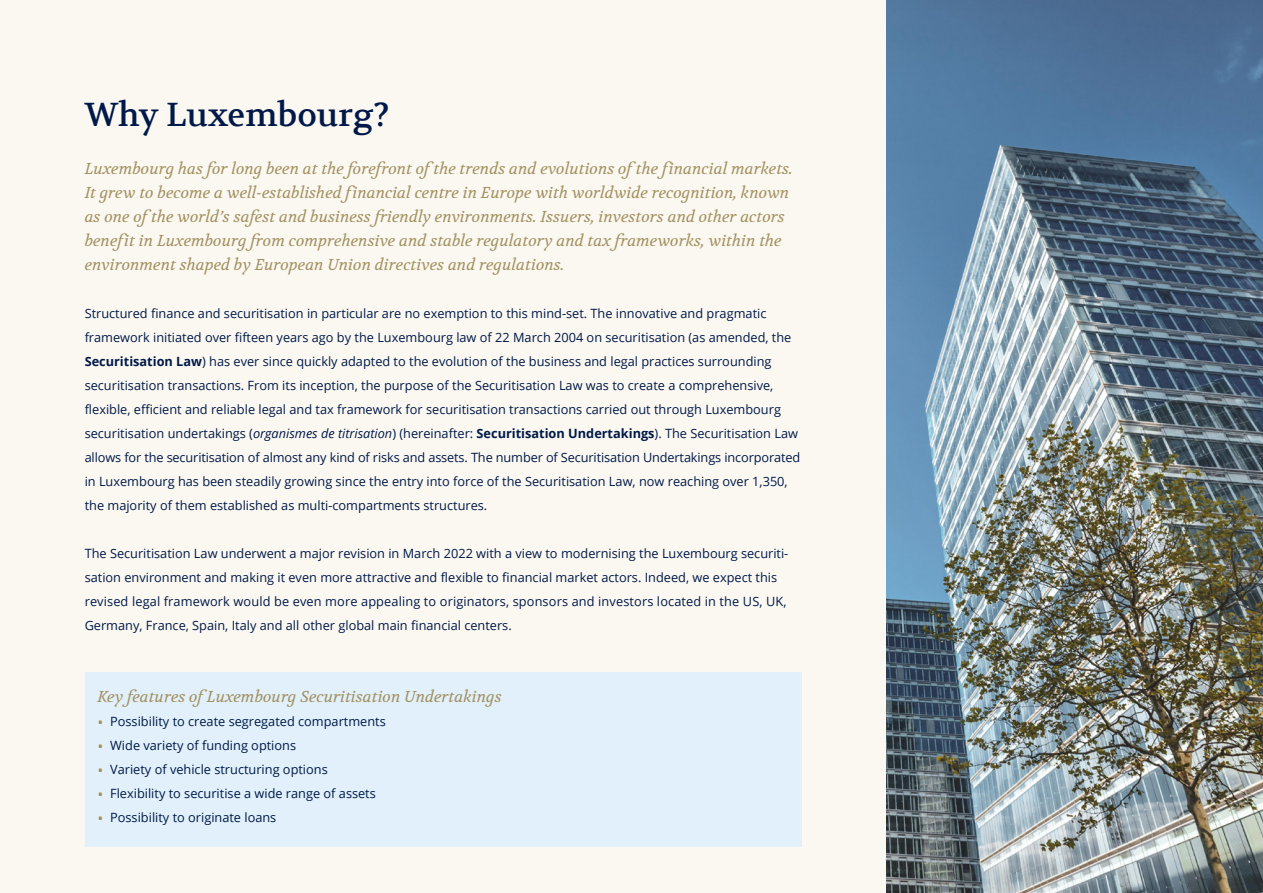
<style>
.page{position:relative;width:1263px;height:893px;background:#fff}
.page>*{position:absolute;margin:0;border:0;box-sizing:border-box;transform-origin:0 0}
.titel_dark_blue{font:33px "Volkhov";color:#001948}
.intro_dark_gold{font:italic 15.75px/24px "Volkhov";color:#a29161}
.kopje_italic_dark_go{font:italic 15.75px "Volkhov";color:#a29161}
.body_dark_blue{font:12.75px/24px "Open Sans";color:#001948}
.s1{font-weight:700}
.s2{font-style:italic}
.s3{font-size:15.75px;color:#a29161}
</style>
<div class="page">
<div style="left:0;top:0;width:887px;height:893px;background:#fbf8f1"></div>
<img style="left:887px;top:0;width:376px;height:893px">
<div style="left:85px;top:672px;width:716px;height:174px;background:#e1f0fa"></div>
<p class="titel_dark_blue" style="left:85px;top:94px;width:306px">Why Luxembourg?</p>
<p class="intro_dark_gold" style="left:85px;top:157px;width:710px">Luxembourg has for long been at the forefront ofthe trends and evolutions ofthe financial markets.<br>It grew to become a well-established financial centre in Europe with worldwide recognition, known as one ofthe world’s safest and business friendly environments. Issuers, investors and other actors benefit in Luxembourg from comprehensive and stable regulatory and tax frameworks, within the environment shaped by European Union directives and regulations.</p>
<p class="body_dark_blue" style="left:85px;top:301px;width:717px">Structured finance and securitisation in particular are no exemption to this mind-set. The innovative and pragmatic framework initiated over fifteen years ago by the Luxembourg law of 22 March 2004 on securitisation (as amended, the <span class="s1">Securitisation Law</span>) has ever since quickly adapted to the evolution of the business and legal practices surrounding securitisation transactions. From its inception, the purpose of the Securitisation Law was to create a comprehensive, flexible, efficient and reliable legal and tax framework for securitisation transactions carried out through Luxembourg securitisation undertakings (<span class="s2">organismes de titrisation</span>) (hereinafter: <span class="s1">Securitisation Undertakings</span>). The Securitisation Law allows for the securitisation of almost any kind of risks and assets. The number of Securitisation Undertakings incorporated in Luxembourg has been steadily growing since the entry into force of the Securitisation Law, now reaching over 1,350, the majority of them established as multi-compartments structures.</p>
<p class="body_dark_blue" style="left:85px;top:541px;width:705px">The Securitisation Law underwent a major revision in March 2022 with a view to modernising the Luxembourg securiti&shy;sation environment and making it even more attractive and flexible to financial market actors. Indeed, we expect this revised legal framework would be even more appealing to originators, sponsors and investors located in the US, UK, Germany, France, Spain, Italy and all other global main financial centers.</p>
<p class="kopje_italic_dark_go" style="left:97px;top:687px;width:406px">Key features ofLuxembourg Securitisation Undertakings</p>
<p class="body_dark_blue" style="left:97px;top:709px;width:290px"><span class="s3">•</span> Possibility to create segregated compartments</p>
<p class="body_dark_blue" style="left:97px;top:733px;width:200px"><span class="s3">•</span> Wide variety of funding options</p>
<p class="body_dark_blue" style="left:97px;top:757px;width:232px"><span class="s3">•</span> Variety of vehicle structuring options</p>
<p class="body_dark_blue" style="left:97px;top:781px;width:280px"><span class="s3">•</span> Flexibility to securitise a wide range of assets</p>
<p class="body_dark_blue" style="left:97px;top:805px;width:180px"><span class="s3">•</span> Possibility to originate loans</p>
</div>
